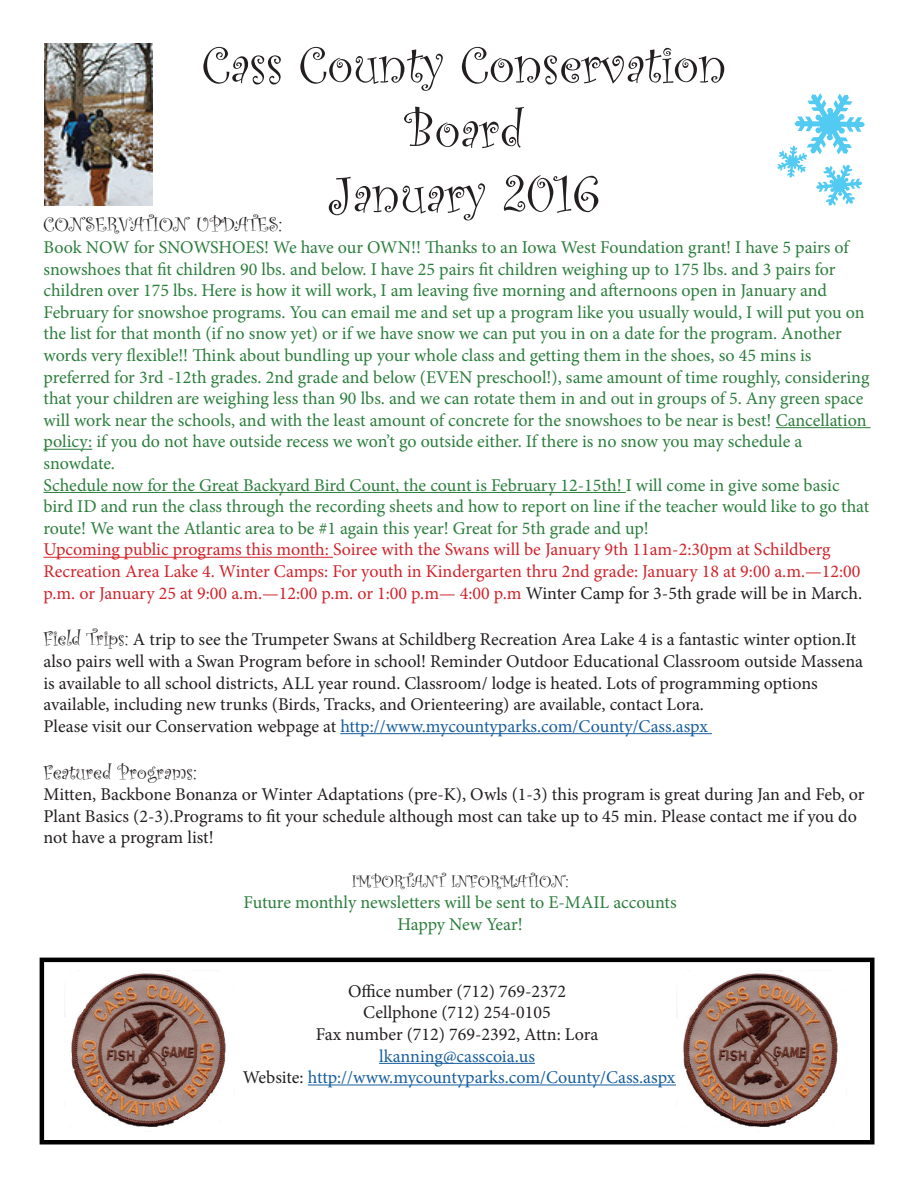
<style>
.page{position:relative;width:918px;height:1188px;background:#fff}
.page>*{position:absolute;margin:0;border:0;box-sizing:border-box;transform-origin:0 0}
.t1{font:54px/64.8px "Curlz";color:#231f20;text-align:center}
.t2{font:21px "Curlz";color:#231f20}
.t3{font:18px/21.6px "Minion Pro";letter-spacing:-.005em;color:#2b7e3c}
.t4{font:18px/21.6px "Minion Pro";color:#231f20}
.t5{font:18px/21.6px "Minion Pro";color:#d1232a}
.t6{font:18px/21.6px "Minion Pro";letter-spacing:-.005em;color:#175d9e;text-align:center}
.t7{font:18px "Curlz";color:#231f20}
.s1{color:#231f20}
.s2{font-family:"Curlz";font-size:21px}
.s3{color:#175d9e}
</style>
<div class="page">
<hr style="left:379px;top:1063px;width:156px;height:1px;background:#175d9e">
<hr style="left:308px;top:1085px;width:371px;height:1px;background:#175d9e">
<div style="left:40px;top:958px;width:834px;height:186px;border:4px solid #000"></div>
<hr style="left:776px;top:427px;width:95px;height:1px;background:#2b7e3c">
<hr style="left:44px;top:449px;width:48px;height:1px;background:#2b7e3c">
<hr style="left:44px;top:492px;width:582px;height:1px;background:#2b7e3c">
<hr style="left:44px;top:557px;width:289px;height:1px;background:#d1232a">
<hr style="left:340px;top:733px;width:372px;height:1px;background:#175d9e">
<img style="left:677px;top:970px;width:161px;height:157px">
<img style="left:65px;top:970px;width:161px;height:157px">
<svg style="left:777px;top:93px;width:88px;height:113px"></svg>
<img style="left:44px;top:44px;width:108px;height:162px">
<h1 class="t1" style="left:202px;top:30px;width:526px">Cass County Conservation<br>Board<br>January 2016</h1>
<p class="t2" style="left:44px;top:210px;width:240px">CONSERVATION UPDATES:</p>
<p class="t3" style="left:44px;top:237px;width:827px">Book NOW for SNOWSHOES! We have our OWN!! Thanks to an Iowa West Foundation grant! I have 5 pairs of snowshoes that fit children 90 lbs. and below. I have 25 pairs fit children weighing up to 175 lbs. and 3 pairs for children over 175 lbs. Here is how it will work, I am leaving five morning and afternoons open in January and February for snowshoe programs. You can email me and set up a program like you usually would, I will put you on the list for that month (if no snow yet) or if we have snow we can put you in on a date for the program. Another words very flexible!! Think about bundling up your whole class and getting them in the shoes, so 45 mins is preferred for 3rd -12th grades. 2nd grade and below (EVEN preschool!), same amount of time roughly, considering that your children are weighing less than 90 lbs. and we can rotate them in and out in groups of 5. Any green space will work near the schools, and with the least amount of concrete for the snowshoes to be near is best! Cancellation policy: if you do not have outside recess we won’t go outside either. If there is no snow you may schedule a snowdate.<br>Schedule now for the Great Backyard Bird Count, the count is February 12-15th! I will come in give some basic bird ID and run the class through the recording sheets and how to report on line if the teacher would like to go that route! We want the Atlantic area to be #1 again this year! Great for 5th grade and up!</p>
<p class="t5" style="left:44px;top:539px;width:820px">Upcoming public programs this month: Soiree with the Swans will be January 9th 11am-2:30pm at Schildberg<br>Recreation Area Lake 4. Winter Camps: For youth in Kindergarten thru 2nd grade: January 18 at 9:00 a.m.—12:00 p.m. or January 25 at 9:00 a.m.—12:00 p.m. or 1:00 p.m— 4:00 p.m <span class="s1">Winter Camp for 3-5th grade will be in March.</span></p>
<p class="t4" style="left:44px;top:629px;width:821px"><span class="s2">Field Trips:</span> A trip to see the Trumpeter Swans at Schildberg Recreation Area Lake 4 is a fantastic winter option.It also pairs well with a Swan Program before in school! Reminder Outdoor Educational Classroom outside Massena is available to all school districts, ALL year round. Classroom/ lodge is heated. Lots of programming options available, including new trunks (Birds, Tracks, and Orienteering) are available, contact Lora.<br>Please visit our Conservation webpage at <span class="s3">http://www.mycountyparks.com/County/Cass.aspx</span></p>
<p class="t2" style="left:44px;top:757px;width:155px">Featured Programs:</p>
<p class="t4" style="left:44px;top:784px;width:823px">Mitten, Backbone Bonanza or Winter Adaptations (pre-K), Owls (1-3) this program is great during Jan and Feb, or<br>Plant Basics (2-3).Programs to fit your schedule although most can take up to 45 min. Please contact me if you do not have a program list!</p>
<p class="t7" style="left:352px;top:868px;width:218px">IMPORTANT INFORMATION:</p>
<p class="t3" style="left:244px;top:892px;width:435px;text-align:center">Future monthly newsletters will be sent to E-MAIL accounts<br>Happy New Year!</p>
<p class="t4" style="left:316px;top:980px;width:284px;text-align:center">Office number (712) 769-2372<br>Cellphone (712) 254-0105<br>Fax number (712) 769-2392, Attn: Lora</p>
<p class="t6" style="left:243px;top:1045px;width:434px">lkanning@casscoia.us<br><span class="s1">Website:</span> http://www.mycountyparks.com/County/Cass.aspx</p>
</div>
